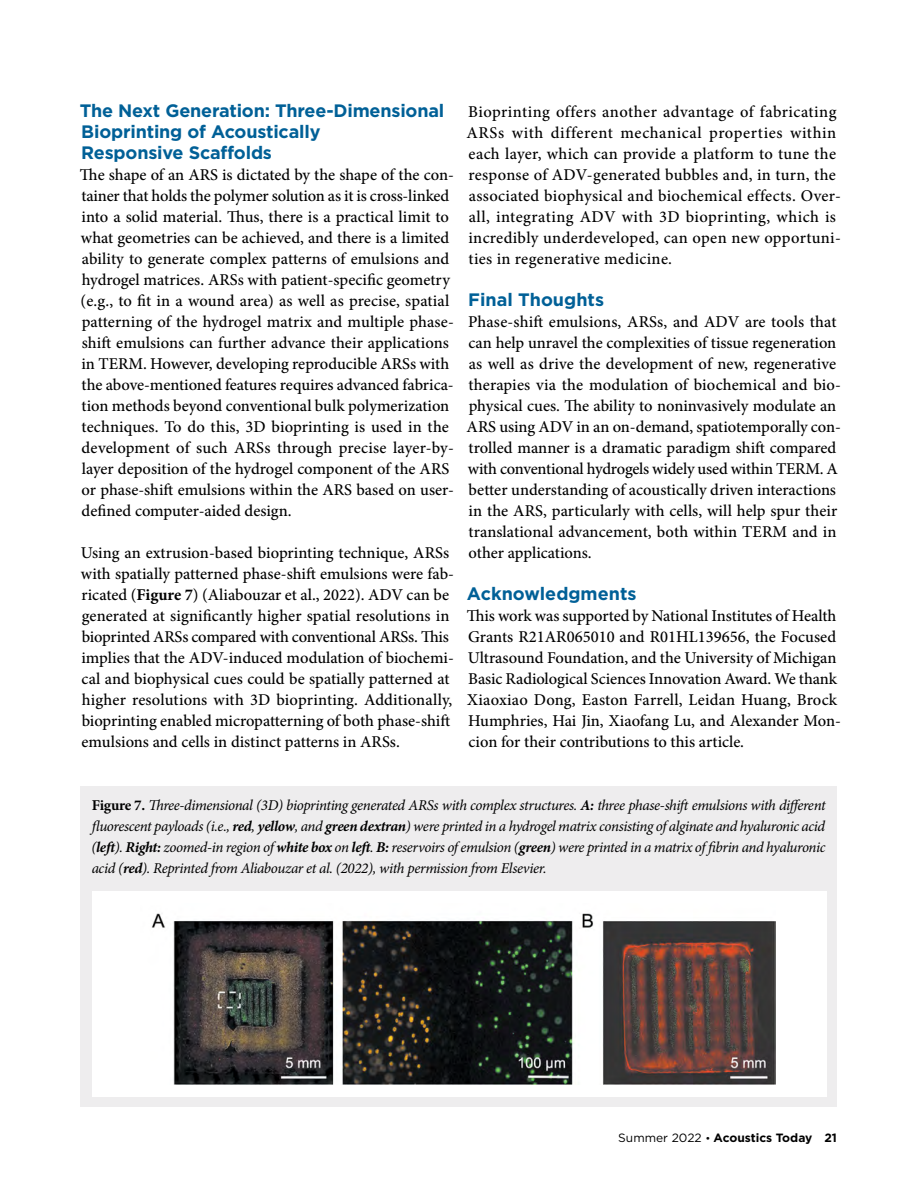
<style>
.page{position:relative;width:918px;height:1188px;background:#fff}
.page>*{position:absolute;margin:0;border:0;box-sizing:border-box;transform-origin:0 0}
.t1{font:700 18px/21px "Gotham";letter-spacing:-.01em;color:#006097}
.t2{font:500 16.5px/21px "Minion Pro";color:#000}
.t3{font:500 16.5px/21px "Minion Pro";letter-spacing:.02em;color:#000}
.t4{font:italic 15px/21px "Minion Pro";letter-spacing:-.025em;color:#000;text-align:justify}
.t5{font:700 12px "Gotham";color:#000}
.s1{font-weight:700}
.s2{font-weight:700;font-style:normal}
.s3{font-weight:400}
.s4{font-weight:400;font-size:10.5px}
</style>
<div class="page">
<div style="left:81px;top:786px;width:756px;height:321px;background:#eeedee"></div>
<div style="left:92px;top:891px;width:734px;height:205px;background:#fff"></div>
<img style="left:151px;top:913px;width:625px;height:171px">
<p class="t1" style="left:80px;top:100px;width:366px">The Next Generation: Three-Dimensional<br>Bioprinting of Acoustically<br>Responsive Scaffolds</p>
<p class="t2" style="left:80px;top:164px;width:376px">The shape of an ARS is dictated by the shape of the con&shy;tainer that holds the polymer solution as it is cross-linked into a solid material. Thus, there is a practical limit to what geometries can be achieved, and there is a limited ability to generate complex patterns of emulsions and hydrogel matrices. ARSs with patient-specific geometry (e.g., to fit in a wound area) as well as precise, spatial patterning of the hydrogel matrix and multiple phase&shy;shift emulsions can further advance their applications in TERM. However, developing reproducible ARSs with the above-mentioned features requires advanced fabrica&shy;tion methods beyond conventional bulk polymerization techniques. To do this, 3D bioprinting is used in the development of such ARSs through precise layer-by&shy;layer deposition of the hydrogel component of the ARS or phase-shift emulsions within the ARS based on user&shy;defined computer-aided design.</p>
<p class="t2" style="left:81px;top:542px;width:375px">Using an extrusion-based bioprinting technique, ARSs with spatially patterned phase-shift emulsions were fab&shy;ricated (<span class="s1">Figure 7</span>) (Aliabouzar et al., 2022). ADV can be generated at significantly higher spatial resolutions in bioprinted ARSs compared with conventional ARSs. This implies that the ADV-induced modulation of biochemi&shy;cal and biophysical cues could be spatially patterned at higher resolutions with 3D bioprinting. Additionally, bioprinting enabled micropatterning of both phase-shift emulsions and cells in distinct patterns in ARSs.</p>
<p class="t3" style="left:467px;top:101px;width:376px">Bioprinting offers another advantage of fabricating ARSs with different mechanical properties within each layer, which can provide a platform to tune the response of ADV-generated bubbles and, in turn, the associated biophysical and biochemical effects. Over&shy;all, integrating ADV with 3D bioprinting, which is incredibly underdeveloped, can open new opportuni&shy;ties in regenerative medicine.</p>
<p class="t1" style="left:468px;top:289px;width:137px">Final Thoughts</p>
<p class="t2" style="left:467px;top:311px;width:376px">Phase-shift emulsions, ARSs, and ADV are tools that can help unravel the complexities of tissue regeneration as well as drive the development of new, regenerative therapies via the modulation of biochemical and bio&shy;physical cues. The ability to noninvasively modulate an ARS using ADV in an on-demand, spatiotemporally con&shy;trolled manner is a dramatic paradigm shift compared with conventional hydrogels widely used within TERM. A better understanding of acoustically driven interactions in the ARS, particularly with cells, will help spur their translational advancement, both within TERM and in other applications.</p>
<p class="t1" style="left:467px;top:583px;width:171px">Acknowledgments</p>
<p class="t2" style="left:467px;top:605px;width:375px">This work was supported by National Institutes of Health Grants R21AR065010 and R01HL139656, the Focused Ultrasound Foundation, and the University of Michigan Basic Radiological Sciences Innovation Award. We thank Xiaoxiao Dong, Easton Farrell, Leidan Huang, Brock Humphries, Hai Jin, Xiaofang Lu, and Alexander Mon&shy;cion for their contributions to this article.</p>
<p class="t4" style="left:91px;top:795px;width:736px"><span class="s2">Figure 7.</span> Three-dimensional (3D) bioprinting generated ARSs with complex structures. <span class="s1">A:</span> three phase-shift emulsions with different fluorescent payloads (i.e., <span class="s1">red</span>, <span class="s1">yellow</span>, and <span class="s1">green dextran</span>) were printed in a hydrogel matrix consisting of alginate and hyaluronic acid (<span class="s1">left</span>). <span class="s1">Right:</span> zoomed-in region of <span class="s1">white box</span> on <span class="s1">left</span>. <span class="s1">B:</span> reservoirs of emulsion (<span class="s1">green</span>) were printed in a matrix of fibrin and hyaluronic acid (<span class="s1">red</span>). Reprinted from Aliabouzar et al. (2022), with permission from Elsevier.</p>
<p class="t5" style="left:618px;top:1130px;width:220px"><span class="s3">Summer 2022</span> <span class="s4">•</span> Acoustics Today 21</p>
</div>
